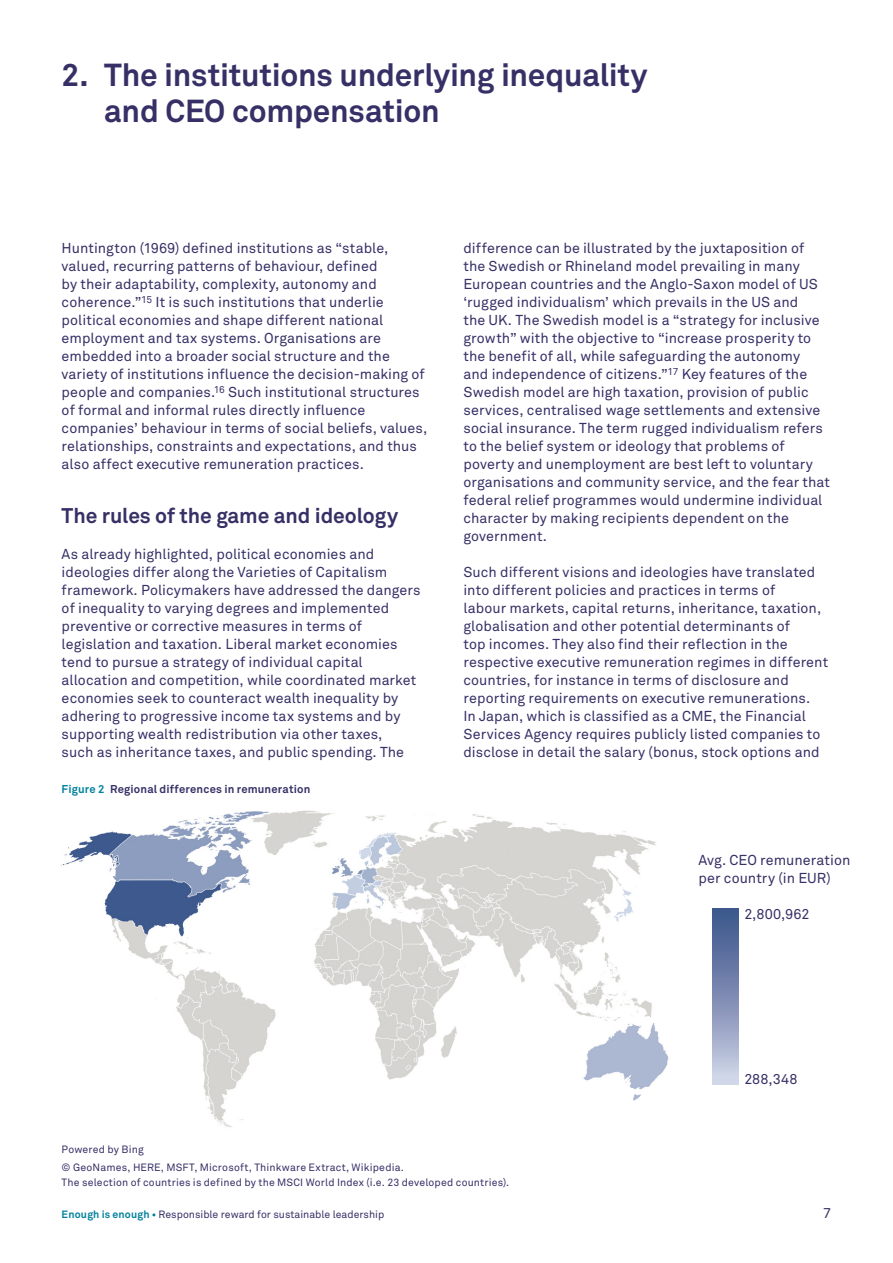
<style>
.page{position:relative;width:893px;height:1263px;background:#fff}
.page>*{position:absolute;margin:0;border:0;box-sizing:border-box;transform-origin:0 0}
.H1_Bold_21_24{font:700 31.5px/36px "Akkurat Pro";letter-spacing:-.01em;color:#363066}
.Heading_bold_14_16{font:700 21px "Akkurat Pro";letter-spacing:-.005em;color:#363066}
.Body_Regular_9_5_1{font:14.25px/18px "Akkurat Pro";letter-spacing:.005em;color:#363066}
.Body_inspringen_ci{font:14.25px/18px "Akkurat Pro";letter-spacing:.005em;color:#363066}
.Notes_Bold_7_5_10{font:700 11.25px "Akkurat Pro";letter-spacing:.015em;color:#363066}
.Notes_Bold_7_5_10-2{font:10.5px/15px "Akkurat Pro";letter-spacing:.015em;color:#363066}
.s1{color:#00819c}
.s2{font-weight:700;color:#00819c}
</style>
<div class="page">
<img style="left:62px;top:811px;width:607px;height:316px">
<div style="left:712px;top:908px;width:26px;height:176px;background:linear-gradient(to bottom,#354e86,#ced2e6)"></div>
<p class="H1_Bold_21_24" style="left:104px;top:58px;width:545px;text-indent:-43px">2. The institutions underlying inequality and CEO compensation</p>
<p class="Body_Regular_9_5_1" style="left:62px;top:239px;width:367px">Huntington (1969) defined institutions as “stable, valued, recurring patterns of behaviour, defined<br>by their adaptability, complexity, autonomy and coherence.”<sup>15</sup> It is such institutions that underlie political economies and shape different national employment and tax systems. Organisations are embedded into a broader social structure and the variety of institutions influence the decision-making of people and companies.<sup>16</sup> Such institutional structures of formal and informal rules directly influence companies’ behaviour in terms of social beliefs, values, relationships, constraints and expectations, and thus also affect executive remuneration practices.</p>
<p class="Heading_bold_14_16" style="left:62px;top:502px;width:338px">The rules of the game and ideology</p>
<p class="Body_Regular_9_5_1" style="left:62px;top:545px;width:360px">As already highlighted, political economies and ideologies differ along the Varieties of Capitalism framework. Policymakers have addressed the dangers of inequality to varying degrees and implemented preventive or corrective measures in terms of legislation and taxation. Liberal market economies tend to pursue a strategy of individual capital allocation and competition, while coordinated market economies seek to counteract wealth inequality by adhering to progressive income tax systems and by supporting wealth redistribution via other taxes,<br>such as inheritance taxes, and public spending. The</p>
<p class="Notes_Bold_7_5_10" style="left:62px;top:782px;width:250px"><span class="s1">Figure 2</span> Regional differences in remuneration</p>
<p class="Body_Regular_9_5_1" style="left:463px;top:239px;width:368px">difference can be illustrated by the juxtaposition of<br>the Swedish or Rhineland model prevailing in many European countries and the Anglo-Saxon model of US ‘rugged individualism’ which prevails in the US and<br>the UK. The Swedish model is a “strategy for inclusive growth” with the objective to “increase prosperity to the benefit of all, while safeguarding the autonomy<br>and independence of citizens.”<sup>17</sup> Key features of the Swedish model are high taxation, provision of public services, centralised wage settlements and extensive social insurance. The term rugged individualism refers to the belief system or ideology that problems of poverty and unemployment are best left to voluntary organisations and community service, and the fear that federal relief programmes would undermine individual character by making recipients dependent on the government.</p>
<p class="Body_Regular_9_5_1" style="left:463px;top:563px;width:366px">Such different visions and ideologies have translated into different policies and practices in terms of<br>labour markets, capital returns, inheritance, taxation, globalisation and other potential determinants of<br>top incomes. They also find their reflection in the respective executive remuneration regimes in different countries, for instance in terms of disclosure and reporting requirements on executive remunerations.<br>In Japan, which is classified as a CME, the Financial Services Agency requires publicly listed companies to disclose in detail the salary (bonus, stock options and</p>
<p class="Body_inspringen_ci" style="left:699px;top:851px;width:153px">Avg. CEO remuneration per country (in EUR)</p>
<p class="Body_inspringen_ci" style="left:744px;top:905px;width:67px">2,800,962</p>
<p class="Body_inspringen_ci" style="left:744px;top:1070px;width:55px">288,348</p>
<p class="Notes_Bold_7_5_10-2" style="left:62px;top:1141px;width:84px">Powered by Bing</p>
<p class="Notes_Bold_7_5_10-2" style="left:62px;top:1159px;width:449px">© GeoNames, HERE, MSFT, Microsoft, Thinkware Extract, Wikipedia.<br>The selection of countries is defined by the MSCI World Index (i.e. 23 developed countries).</p>
<p class="Notes_Bold_7_5_10-2" style="left:62px;top:1207px;width:324px"><span class="s2">Enough is enough •</span> Responsible reward for sustainable leadership</p>
<p class="Body_Regular_9_5_1" style="left:823px;top:1204px;width:10px">7</p>
</div>
